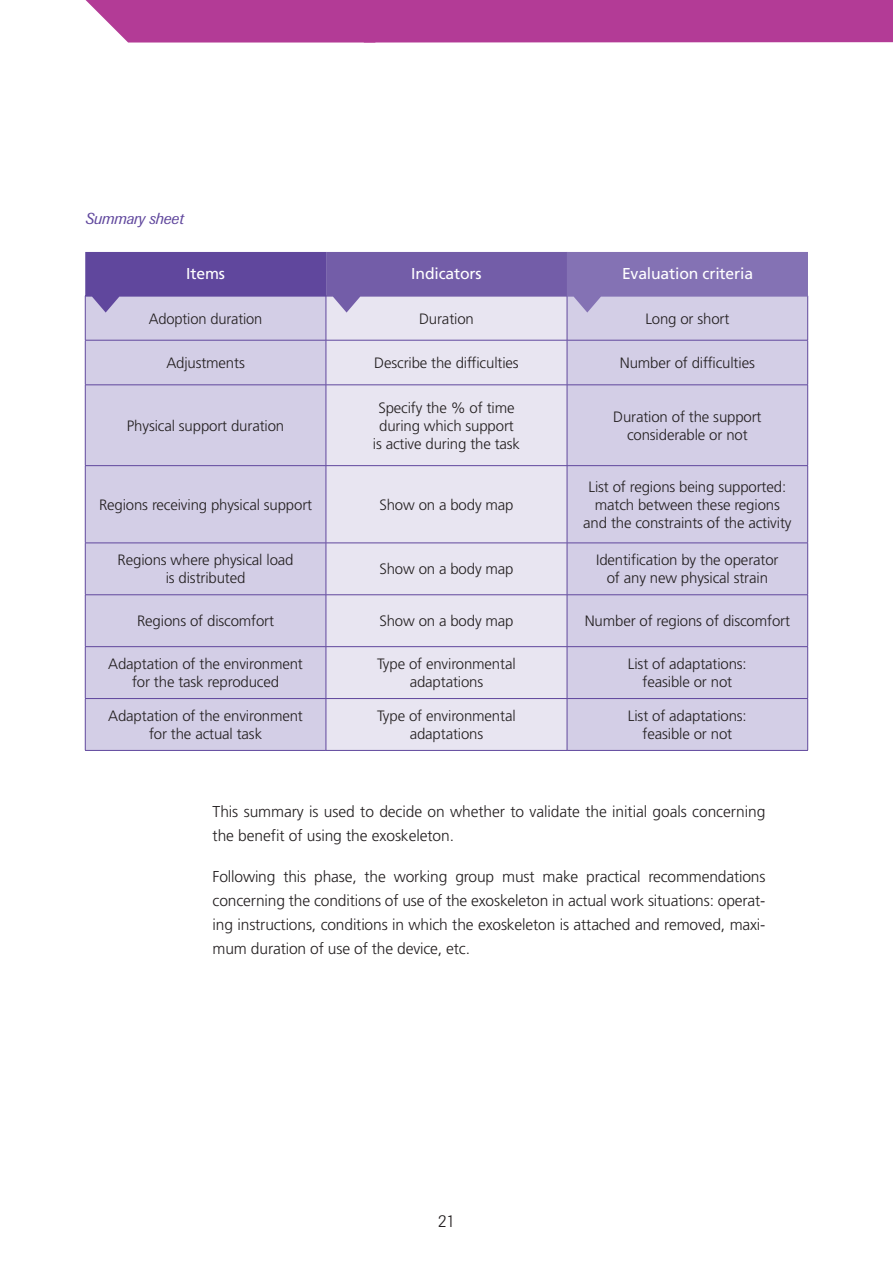
<style>
.page{position:relative;width:893px;height:1263px;background:#fff}
.page>*{position:absolute;margin:0;border:0;box-sizing:border-box;transform-origin:0 0}
.t1{font:300 18px "Imago";color:#231f20}
.t2{font:300 15.75px/24px "Frutiger";letter-spacing:-.005em;color:#231f20}
.t3{font:15.75px "Frutiger";letter-spacing:-.01em;color:#fff}
.t4{font:italic 15.75px "Imago";letter-spacing:-.01em;color:#60479d}
.t5{font:300 15px/18px "Frutiger";letter-spacing:-.01em;color:#231f20;text-align:center}
</style>
<div class="page">
<div style="left:85px;top:0;width:808px;height:43px;background:#b33b96"></div>
<div style="left:86px;top:313px;width:721px;height:437px;background:#d3cee6"></div>
<div style="left:327px;top:313px;width:240px;height:437px;background:#e8e5f1"></div>
<hr style="left:85px;top:296px;width:1px;height:44px;background:#60479d">
<hr style="left:326px;top:296px;width:1px;height:44px;background:#60479d">
<hr style="left:567px;top:296px;width:1px;height:44px;background:#60479d">
<hr style="left:807px;top:296px;width:1px;height:44px;background:#60479d">
<hr style="left:85px;top:340px;width:241px;height:1px;background:#60479d">
<hr style="left:85px;top:340px;width:1px;height:45px;background:#60479d">
<hr style="left:326px;top:340px;width:241px;height:1px;background:#60479d">
<hr style="left:326px;top:340px;width:1px;height:45px;background:#60479d">
<hr style="left:567px;top:340px;width:241px;height:1px;background:#60479d">
<hr style="left:567px;top:340px;width:1px;height:45px;background:#60479d">
<hr style="left:807px;top:340px;width:1px;height:45px;background:#60479d">
<hr style="left:85px;top:385px;width:241px;height:1px;background:#60479d">
<hr style="left:85px;top:385px;width:1px;height:80px;background:#60479d">
<hr style="left:326px;top:385px;width:241px;height:1px;background:#60479d">
<hr style="left:326px;top:385px;width:1px;height:80px;background:#60479d">
<hr style="left:567px;top:385px;width:241px;height:1px;background:#60479d">
<hr style="left:567px;top:385px;width:1px;height:80px;background:#60479d">
<hr style="left:807px;top:385px;width:1px;height:80px;background:#60479d">
<hr style="left:85px;top:465px;width:241px;height:1px;background:#60479d">
<hr style="left:85px;top:466px;width:1px;height:77px;background:#60479d">
<hr style="left:326px;top:465px;width:241px;height:1px;background:#60479d">
<hr style="left:326px;top:466px;width:1px;height:77px;background:#60479d">
<hr style="left:567px;top:465px;width:241px;height:1px;background:#60479d">
<hr style="left:567px;top:466px;width:1px;height:77px;background:#60479d">
<hr style="left:807px;top:466px;width:1px;height:77px;background:#60479d">
<hr style="left:85px;top:543px;width:241px;height:1px;background:#60479d">
<hr style="left:85px;top:543px;width:1px;height:51px;background:#60479d">
<hr style="left:326px;top:543px;width:241px;height:1px;background:#60479d">
<hr style="left:326px;top:543px;width:1px;height:51px;background:#60479d">
<hr style="left:567px;top:543px;width:241px;height:1px;background:#60479d">
<hr style="left:567px;top:543px;width:1px;height:51px;background:#60479d">
<hr style="left:807px;top:543px;width:1px;height:51px;background:#60479d">
<hr style="left:85px;top:594px;width:241px;height:1px;background:#60479d">
<hr style="left:85px;top:595px;width:1px;height:51px;background:#60479d">
<hr style="left:326px;top:594px;width:241px;height:1px;background:#60479d">
<hr style="left:326px;top:595px;width:1px;height:51px;background:#60479d">
<hr style="left:567px;top:594px;width:241px;height:1px;background:#60479d">
<hr style="left:567px;top:595px;width:1px;height:51px;background:#60479d">
<hr style="left:807px;top:595px;width:1px;height:51px;background:#60479d">
<hr style="left:85px;top:646px;width:241px;height:1px;background:#60479d">
<hr style="left:85px;top:647px;width:1px;height:51px;background:#60479d">
<hr style="left:326px;top:646px;width:241px;height:1px;background:#60479d">
<hr style="left:326px;top:647px;width:1px;height:51px;background:#60479d">
<hr style="left:567px;top:646px;width:241px;height:1px;background:#60479d">
<hr style="left:567px;top:647px;width:1px;height:51px;background:#60479d">
<hr style="left:807px;top:647px;width:1px;height:51px;background:#60479d">
<hr style="left:85px;top:698px;width:241px;height:1px;background:#60479d">
<hr style="left:85px;top:699px;width:1px;height:51px;background:#60479d">
<hr style="left:326px;top:698px;width:241px;height:1px;background:#60479d">
<hr style="left:326px;top:699px;width:1px;height:51px;background:#60479d">
<hr style="left:567px;top:698px;width:241px;height:1px;background:#60479d">
<hr style="left:567px;top:699px;width:1px;height:51px;background:#60479d">
<hr style="left:807px;top:699px;width:1px;height:51px;background:#60479d">
<hr style="left:85px;top:750px;width:241px;height:1px;background:#60479d">
<hr style="left:326px;top:750px;width:241px;height:1px;background:#60479d">
<hr style="left:567px;top:750px;width:241px;height:1px;background:#60479d">
<svg style="left:85px;top:252px;width:723px;height:61px;background:#8c7bb8"></svg>
<p class="t4" style="left:85px;top:209px;width:100px">Summary sheet</p>
<p class="t3" style="left:186px;top:264px;width:40px">Items</p>
<p class="t3" style="left:411px;top:264px;width:72px">Indicators</p>
<p class="t3" style="left:622px;top:264px;width:133px">Evaluation criteria</p>
<p class="t5" style="left:149px;top:309px;width:115px">Adoption duration</p>
<p class="t5" style="left:419px;top:309px;width:56px">Duration</p>
<p class="t5" style="left:645px;top:309px;width:86px">Long or short</p>
<p class="t5" style="left:166px;top:354px;width:80px">Adjustments</p>
<p class="t5" style="left:374px;top:354px;width:146px">Describe the difficulties</p>
<p class="t5" style="left:620px;top:354px;width:136px">Number of difficulties</p>
<p class="t5" style="left:127px;top:417px;width:159px">Physical support duration</p>
<p class="t5" style="left:373px;top:399px;width:149px">Specify the % of time during which support is active during the task</p>
<p class="t5" style="left:613px;top:408px;width:150px">Duration of the support considerable or not</p>
<p class="t5" style="left:99px;top:496px;width:215px">Regions receiving physical support</p>
<p class="t5" style="left:379px;top:496px;width:136px">Show on a body map</p>
<p class="t5" style="left:583px;top:478px;width:210px">List of regions being supported: match between these regions and the constraints of the activity</p>
<p class="t5" style="left:118px;top:551px;width:177px">Regions where physical load is distributed</p>
<p class="t5" style="left:379px;top:560px;width:136px">Show on a body map</p>
<p class="t5" style="left:596px;top:551px;width:184px">Identification by the operator of any new physical strain</p>
<p class="t5" style="left:137px;top:612px;width:139px">Regions of discomfort</p>
<p class="t5" style="left:379px;top:612px;width:136px">Show on a body map</p>
<p class="t5" style="left:585px;top:612px;width:207px">Number of regions of discomfort</p>
<p class="t5" style="left:108px;top:655px;width:196px">Adaptation of the environment for the task reproduced</p>
<p class="t5" style="left:377px;top:655px;width:140px">Type of environmental adaptations</p>
<p class="t5" style="left:628px;top:655px;width:120px">List of adaptations: feasible or not</p>
<p class="t5" style="left:108px;top:707px;width:196px">Adaptation of the environment for the actual task</p>
<p class="t5" style="left:377px;top:707px;width:140px">Type of environmental adaptations</p>
<p class="t5" style="left:628px;top:707px;width:120px">List of adaptations: feasible or not</p>
<p class="t2" style="left:213px;top:799px;width:554px">This summary is used to decide on whether to validate the initial goals concerning the benefit of using the exoskeleton.</p>
<p class="t2" style="left:213px;top:864px;width:554px;text-align:justify">Following this phase, the working group must make practical recommendations concerning the conditions of use of the exoskeleton in actual work situations: operat&shy;ing instructions, conditions in which the exoskeleton is attached and removed, maxi&shy;mum duration of use of the device, etc.</p>
<p class="t1" style="left:438px;top:1211px;width:19px">21</p>
</div>
